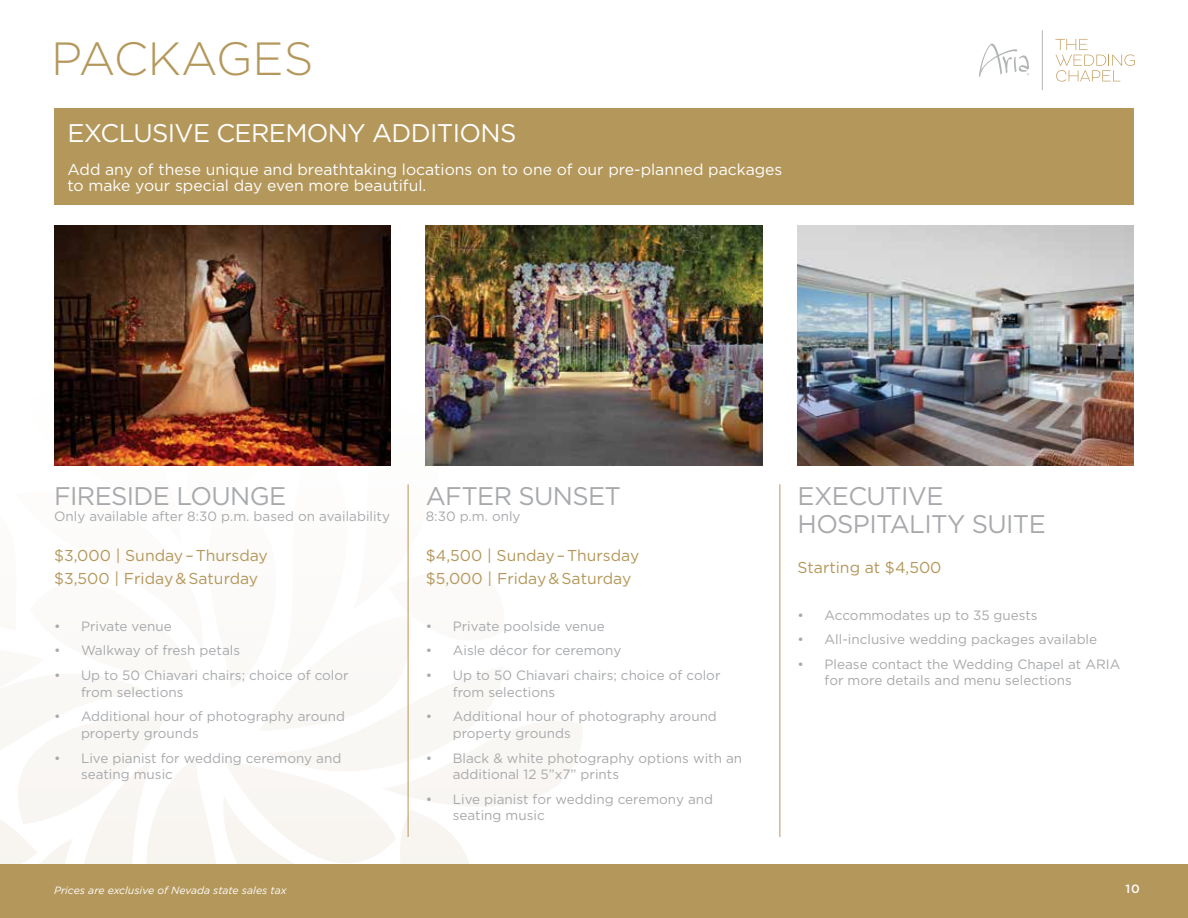
<style>
.page{position:relative;width:1188px;height:918px;background:#fff}
.page>*{position:absolute;margin:0;border:0;box-sizing:border-box;transform-origin:0 0}
.t1{font:300 46.5px "Gotham";color:#b4975a}
.t2{font:25.5px/28.5px "Gotham";letter-spacing:-.025em;color:#a7a9ac}
.t3{font:25.5px "Gotham";letter-spacing:-.025em;color:#fff}
.t4{font:15.75px/16.5px "Gotham";color:#fff}
.t5{font:15.75px/23.2px "Gotham";color:#b4975a}
.t6{font:13.5px/16.5px "Gotham";color:#a7a9ac}
.t7{font:500 12px "Gotham";color:#fff}
.t8{font:italic 10.5px "Gotham";color:#fff}
</style>
<div class="page">
<svg style="left:0;top:387px;width:582px;height:477px"></svg>
<div style="left:0;top:864px;width:1188px;height:54px;background:#b4975a"></div>
<hr style="left:1042px;top:30px;width:1px;height:60px;background:#b2b5b6">
<svg style="left:1055px;top:39px;width:80px;height:43px"></svg>
<svg style="left:979px;top:43px;width:50px;height:34px"></svg>
<div style="left:54px;top:108px;width:1080px;height:97px;background:#b4975a"></div>
<hr style="left:408px;top:484px;width:1px;height:353px;background:#b4975a">
<hr style="left:780px;top:484px;width:1px;height:353px;background:#b4975a">
<img style="left:426px;top:226px;width:336px;height:240px">
<img style="left:54px;top:226px;width:336px;height:240px">
<img style="left:798px;top:226px;width:336px;height:240px">
<h1 class="t1" style="left:51px;top:29px;width:264px">PACKAGES</h1>
<h2 class="t3" style="left:68px;top:117px;width:450px">EXCLUSIVE CEREMONY ADDITIONS</h2>
<p class="t4" style="left:68px;top:161px;width:716px">Add any of these unique and breathtaking locations on to one of our pre-planned packages to make your special day even more beautiful.</p>
<h2 class="t2" style="left:54px;top:481px;width:234px">FIRESIDE LOUNGE</h2>
<p class="t6" style="left:54px;top:508px;width:338px">Only available after 8:30 p.m. based on availability</p>
<p class="t5" style="left:54px;top:543px;width:215px">$3,000 | Sunday – Thursday $3,500 | Friday &amp; Saturday</p>
<p class="t6" style="left:54px;top:617px;width:119px">• Private venue</p>
<p class="t6" style="left:54px;top:642px;width:188px">• Walkway of fresh petals</p>
<p class="t6" style="left:81px;top:667px;width:269px;text-indent:-27px">• Up to 50 Chiavari chairs; choice of color from selections</p>
<p class="t6" style="left:81px;top:708px;width:266px;text-indent:-27px">• Additional hour of photography around property grounds</p>
<p class="t6" style="left:81px;top:749px;width:262px;text-indent:-27px">• Live pianist for wedding ceremony and seating music</p>
<h2 class="t2" style="left:426px;top:481px;width:197px">AFTER SUNSET</h2>
<p class="t6" style="left:426px;top:508px;width:96px">8:30 p.m. only</p>
<p class="t5" style="left:426px;top:543px;width:215px">$4,500 | Sunday – Thursday $5,000 | Friday &amp; Saturday</p>
<p class="t6" style="left:426px;top:617px;width:181px">• Private poolside venue</p>
<p class="t6" style="left:426px;top:642px;width:197px">• Aisle décor for ceremony</p>
<p class="t6" style="left:453px;top:667px;width:269px;text-indent:-27px">• Up to 50 Chiavari chairs; choice of color from selections</p>
<p class="t6" style="left:453px;top:708px;width:266px;text-indent:-27px">• Additional hour of photography around property grounds</p>
<p class="t6" style="left:453px;top:749px;width:291px;text-indent:-27px">• Black &amp; white photography options with an additional 12 5”x7” prints</p>
<p class="t6" style="left:453px;top:791px;width:262px;text-indent:-27px">• Live pianist for wedding ceremony and seating music</p>
<h2 class="t2" style="left:798px;top:481px;width:250px">EXECUTIVE<br>HOSPITALITY SUITE</h2>
<p class="t5" style="left:798px;top:555px;width:145px">Starting at $4,500</p>
<p class="t6" style="left:798px;top:606px;width:242px">• Accommodates up to 35 guests</p>
<p class="t6" style="left:798px;top:631px;width:301px">• All-inclusive wedding packages available</p>
<p class="t6" style="left:825px;top:656px;width:297px;text-indent:-27px">• Please contact the Wedding Chapel at ARIA for more details and menu selections</p>
<p class="t8" style="left:54px;top:884px;width:234px">Prices are exclusive of Nevada state sales tax</p>
<p class="t7" style="left:1125px;top:881px;width:16px">10</p>
</div>
